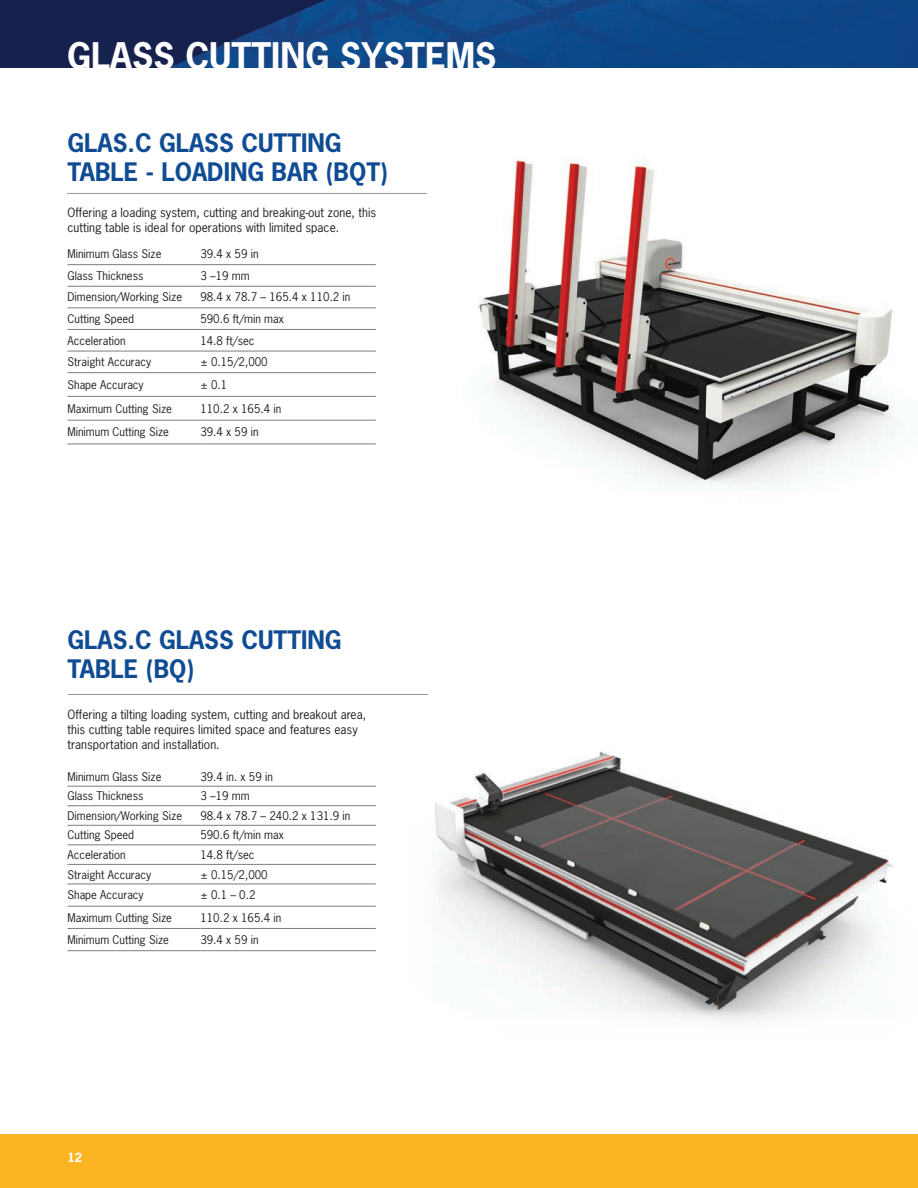
<style>
.page{position:relative;width:918px;height:1188px;background:#fff}
.page>*{position:absolute;margin:0;border:0;box-sizing:border-box;transform-origin:0 0}
.t1{font:700 34.5px "News Gothic Std";color:#fff}
.t2{font:700 24px/28.5px "News Gothic Std";color:#0f4c93}
.Product_Description{font:12px/15px "News Gothic Std";color:#231f20}
.t3{font:700 12px "News Gothic Std";color:#fff}
.Chart_text{font:11.25px "News Gothic Std";color:#231f20}
</style>
<div class="page">
<img style="left:0;top:0;width:918px;height:68px">
<div style="left:0;top:1134px;width:918px;height:54px;background:#fcb423"></div>
<hr style="left:68px;top:264px;width:132px;height:1px;background:#7b7d80">
<hr style="left:200px;top:264px;width:176px;height:1px;background:#7b7d80">
<hr style="left:68px;top:286px;width:132px;height:1px;background:#7b7d80">
<hr style="left:200px;top:286px;width:176px;height:1px;background:#7b7d80">
<hr style="left:68px;top:308px;width:132px;height:1px;background:#7b7d80">
<hr style="left:200px;top:308px;width:176px;height:1px;background:#7b7d80">
<hr style="left:68px;top:329px;width:132px;height:1px;background:#7b7d80">
<hr style="left:200px;top:329px;width:176px;height:1px;background:#7b7d80">
<hr style="left:68px;top:351px;width:132px;height:1px;background:#7b7d80">
<hr style="left:200px;top:351px;width:176px;height:1px;background:#7b7d80">
<hr style="left:68px;top:372px;width:132px;height:1px;background:#7b7d80">
<hr style="left:200px;top:372px;width:176px;height:1px;background:#7b7d80">
<hr style="left:68px;top:396px;width:132px;height:1px;background:#7b7d80">
<hr style="left:200px;top:396px;width:176px;height:1px;background:#7b7d80">
<hr style="left:68px;top:420px;width:132px;height:1px;background:#7b7d80">
<hr style="left:200px;top:420px;width:176px;height:1px;background:#7b7d80">
<hr style="left:68px;top:444px;width:132px;height:1px;background:#7b7d80">
<hr style="left:200px;top:444px;width:176px;height:1px;background:#7b7d80">
<hr style="left:68px;top:786px;width:132px;height:1px;background:#7b7d80">
<hr style="left:200px;top:786px;width:176px;height:1px;background:#7b7d80">
<hr style="left:68px;top:805px;width:132px;height:1px;background:#7b7d80">
<hr style="left:200px;top:805px;width:176px;height:1px;background:#7b7d80">
<hr style="left:68px;top:825px;width:132px;height:1px;background:#7b7d80">
<hr style="left:200px;top:825px;width:176px;height:1px;background:#7b7d80">
<hr style="left:68px;top:845px;width:132px;height:1px;background:#7b7d80">
<hr style="left:200px;top:845px;width:176px;height:1px;background:#7b7d80">
<hr style="left:68px;top:864px;width:132px;height:1px;background:#7b7d80">
<hr style="left:200px;top:864px;width:176px;height:1px;background:#7b7d80">
<hr style="left:68px;top:884px;width:132px;height:1px;background:#7b7d80">
<hr style="left:200px;top:884px;width:176px;height:1px;background:#7b7d80">
<hr style="left:68px;top:906px;width:132px;height:1px;background:#7b7d80">
<hr style="left:200px;top:906px;width:176px;height:1px;background:#7b7d80">
<hr style="left:68px;top:928px;width:132px;height:1px;background:#7b7d80">
<hr style="left:200px;top:928px;width:176px;height:1px;background:#7b7d80">
<hr style="left:68px;top:950px;width:132px;height:1px;background:#7b7d80">
<hr style="left:200px;top:950px;width:176px;height:1px;background:#7b7d80">
<img style="left:478px;top:157px;width:417px;height:329px">
<img style="left:434px;top:751px;width:459px;height:270px">
<hr style="left:67px;top:193px;width:360px;height:1px;background:#939598">
<hr style="left:68px;top:694px;width:360px;height:1px;background:#939598">
<p class="t1" style="left:67px;top:33px;width:431px">GLASS CUTTING SYSTEMS</p>
<p class="t2" style="left:68px;top:128px;width:322px">GLAS.C GLASS CUTTING<br>TABLE - LOADING BAR (BQT)</p>
<p class="Product_Description" style="left:68px;top:204px;width:310px">Offering a loading system, cutting and breaking-out zone, this cutting table is ideal for operations with limited space.</p>
<p class="Chart_text" style="left:68px;top:247px;width:96px">Minimum Glass Size</p>
<p class="Chart_text" style="left:200px;top:247px;width:60px">39.4 x 59 in</p>
<p class="Chart_text" style="left:68px;top:268px;width:78px">Glass Thickness</p>
<p class="Chart_text" style="left:200px;top:268px;width:51px">3 –19 mm</p>
<p class="Chart_text" style="left:68px;top:290px;width:116px">Dimension/Working Size</p>
<p class="Chart_text" style="left:200px;top:290px;width:152px">98.4 x 78.7 – 165.4 x 110.2 in</p>
<p class="Chart_text" style="left:68px;top:312px;width:68px">Cutting Speed</p>
<p class="Chart_text" style="left:200px;top:312px;width:85px">590.6 ft/min max</p>
<p class="Chart_text" style="left:68px;top:333px;width:60px">Acceleration</p>
<p class="Chart_text" style="left:200px;top:333px;width:56px">14.8 ft/sec</p>
<p class="Chart_text" style="left:68px;top:355px;width:85px">Straight Accuracy</p>
<p class="Chart_text" style="left:200px;top:355px;width:69px">± 0.15/2,000</p>
<p class="Chart_text" style="left:68px;top:377px;width:78px">Shape Accuracy</p>
<p class="Chart_text" style="left:200px;top:377px;width:28px">± 0.1</p>
<p class="Chart_text" style="left:68px;top:401px;width:106px">Maximum Cutting Size</p>
<p class="Chart_text" style="left:200px;top:401px;width:82px">110.2 x 165.4 in</p>
<p class="Chart_text" style="left:68px;top:425px;width:103px">Minimum Cutting Size</p>
<p class="Chart_text" style="left:200px;top:425px;width:60px">39.4 x 59 in</p>
<p class="t2" style="left:68px;top:626px;width:276px">GLAS.C GLASS CUTTING<br>TABLE (BQ)</p>
<p class="Product_Description" style="left:68px;top:707px;width:300px">Offering a tilting loading system, cutting and breakout area, this cutting table requires limited space and features easy transportation and installation.</p>
<p class="Chart_text" style="left:68px;top:769px;width:96px">Minimum Glass Size</p>
<p class="Chart_text" style="left:200px;top:769px;width:74px">39.4 in. x 59 in</p>
<p class="Chart_text" style="left:68px;top:789px;width:78px">Glass Thickness</p>
<p class="Chart_text" style="left:200px;top:789px;width:51px">3 –19 mm</p>
<p class="Chart_text" style="left:68px;top:808px;width:116px">Dimension/Working Size</p>
<p class="Chart_text" style="left:200px;top:808px;width:152px">98.4 x 78.7 – 240.2 x 131.9 in</p>
<p class="Chart_text" style="left:68px;top:828px;width:68px">Cutting Speed</p>
<p class="Chart_text" style="left:200px;top:828px;width:85px">590.6 ft/min max</p>
<p class="Chart_text" style="left:68px;top:848px;width:60px">Acceleration</p>
<p class="Chart_text" style="left:200px;top:848px;width:56px">14.8 ft/sec</p>
<p class="Chart_text" style="left:68px;top:867px;width:85px">Straight Accuracy</p>
<p class="Chart_text" style="left:200px;top:867px;width:69px">± 0.15/2,000</p>
<p class="Chart_text" style="left:68px;top:888px;width:78px">Shape Accuracy</p>
<p class="Chart_text" style="left:200px;top:888px;width:57px">± 0.1 – 0.2</p>
<p class="Chart_text" style="left:68px;top:910px;width:106px">Maximum Cutting Size</p>
<p class="Chart_text" style="left:200px;top:910px;width:82px">110.2 x 165.4 in</p>
<p class="Chart_text" style="left:68px;top:932px;width:103px">Minimum Cutting Size</p>
<p class="Chart_text" style="left:200px;top:932px;width:60px">39.4 x 59 in</p>
<p class="t3" style="left:68px;top:1149px;width:16px">12</p>
</div>
